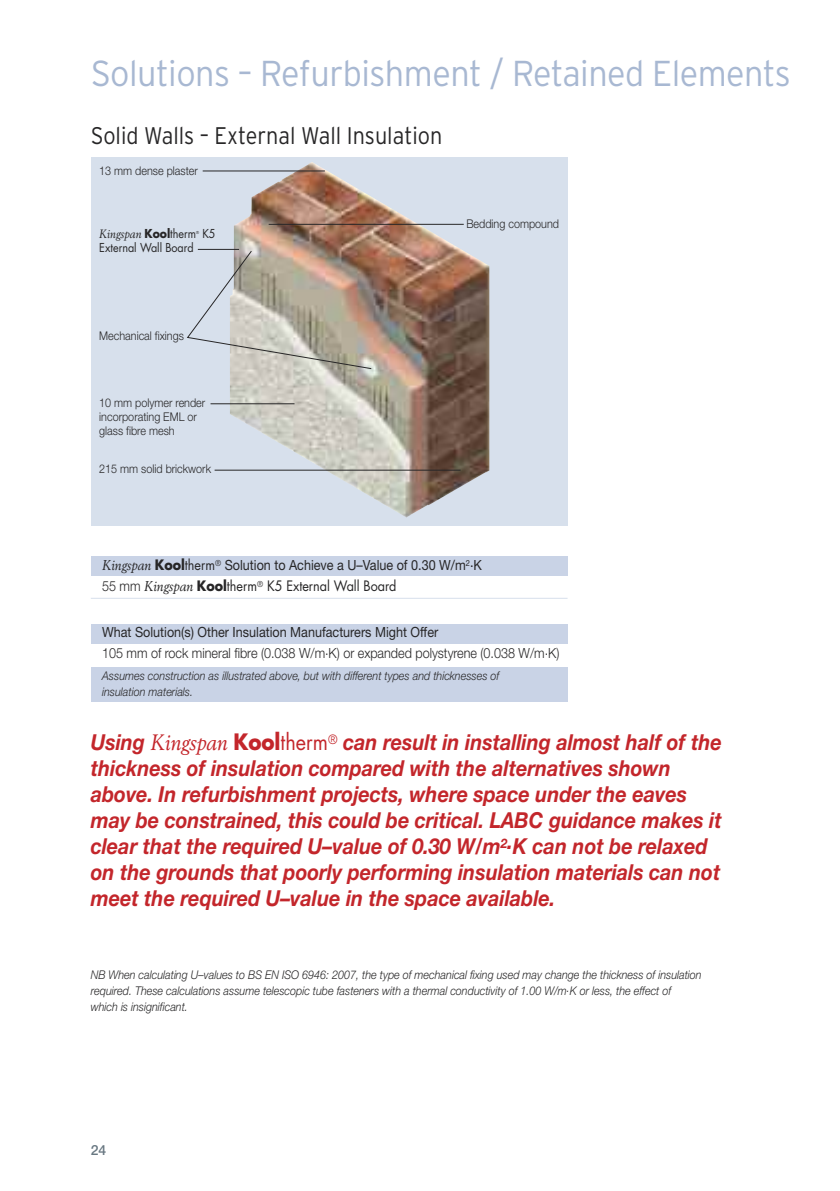
<style>
.page{position:relative;width:840px;height:1191px;background:#fff}
.page>*{position:absolute;margin:0;border:0;box-sizing:border-box;transform-origin:0 0}
.t1{font:300 36px "Interstate";letter-spacing:-.015em;color:#a8b8d2;scale:.95 1}
.t2{font:300 24px "Interstate";color:#272627;scale:.9 1}
.t3{font:italic 700 22px/26px "Helvetica Neue";color:#c3262b;scale:.9 1}
.t4{font:14px "Helvetica Neue";color:#272627;scale:.9 1}
.t5{font:300 14px "Helvetica Neue";color:#272627;scale:.9 1}
.t6{font:14px "Futura";color:#272627;scale:.9 1}
.t7{font:500 14px "Helvetica Neue";color:#697882}
.t8{font:italic 300 12px/16px "Helvetica Neue";color:#272627;scale:.9 1}
.t9{font:300 12px/14px "Helvetica Neue";color:#272627;scale:.9 1}
.t10{font:12px "Futura";color:#272627;scale:.9 1}
.t11{font:italic 12px "Berling";color:#272627;scale:.9 1}
.t12{font:4px "Futura";color:#272627;scale:.9 1}
.s1{font-family:"Futura";font-weight:700;font-style:normal}
.s2{font-family:"Futura";font-style:normal}
.s3{font-family:"Berling";font-style:italic}
.s4{font-family:"Futura";font-weight:700}
.s5{font-family:"Futura"}
.s6{font-family:"Helvetica Neue";font-weight:300}
.s7{font-weight:700}
.s8{font-family:"Berling";font-weight:400}
.s9{font-family:"Futura";font-weight:400;font-style:normal}
</style>
<div class="page">
<div style="left:91px;top:668px;width:476px;height:34px;background:#c9d3e6"></div>
<div style="left:91px;top:158px;width:476px;height:368px;background:#d7e0ec"></div>
<img style="left:230px;top:162px;width:259px;height:355px">
<hr style="left:202px;top:171px;width:123px;height:1px;background:#272627">
<hr style="left:268px;top:224px;width:195px;height:1px;background:#272627">
<hr style="left:198px;top:249px;width:41px;height:1px;background:#272627">
<hr style="left:210px;top:403px;width:84px;height:1px;background:#272627">
<hr style="left:214px;top:470px;width:246px;height:1px;background:#272627">
<svg style="left:187px;top:250px;width:185px;height:119px"></svg>
<div style="left:91px;top:624px;width:476px;height:19px;background:#c9d3e6"></div>
<div style="left:91px;top:556px;width:476px;height:19px;background:#c9d3e6"></div>
<hr style="left:91px;top:598px;width:476px;height:1px;background:#d7e0ec">
<h1 class="t1" style="left:91px;top:52px;width:738px">Solutions – Refurbishment / Retained Elements</h1>
<p class="t2" style="left:91px;top:122px;width:392px">Solid Walls – External Wall Insulation</p>
<p class="t9" style="left:99px;top:165px;width:111px">13 mm dense plaster</p>
<p class="t11" style="left:99px;top:229px;width:109px">Kingspan <span class="s1">Kool</span><span class="s2">therm</span></p>
<p class="t12" style="left:196px;top:230px;width:5px">®</p>
<p class="t10" style="left:202px;top:229px;width:16px">K5</p>
<p class="t10" style="left:99px;top:242px;width:106px">External Wall Board</p>
<p class="t9" style="left:99px;top:330px;width:95px">Mechanical fixings</p>
<p class="t9" style="left:99px;top:396px;width:119px">10 mm polymer render incorporating EML or glass fibre mesh</p>
<p class="t9" style="left:99px;top:463px;width:126px">215 mm solid brickwork</p>
<p class="t9" style="left:466px;top:218px;width:104px">Bedding compound</p>
<p class="t4" style="left:102px;top:560px;width:423px"><span class="s3">Kingspan</span> <span class="s4">Kool</span><span class="s5">therm</span><sup>®</sup> Solution to Achieve a U–Value of 0.30 W/m<sup>2</sup>.K</p>
<p class="t6" style="left:102px;top:579px;width:328px"><span class="s6">55 mm</span> <span class="s3">Kingspan</span> <span class="s7">Kool</span>therm<sup>®</sup> K5 External Wall Board</p>
<p class="t4" style="left:102px;top:627px;width:375px">What Solution(s) Other Insulation Manufacturers Might Offer</p>
<p class="t5" style="left:102px;top:648px;width:509px">105 mm of rock mineral fibre (0.038 W/m.K) or expanded polystyrene (0.038 W/m.K)</p>
<p class="t8" style="left:102px;top:669px;width:442px">Assumes construction as illustrated above, but with different types and thicknesses of insulation materials.</p>
<p class="t3" style="left:91px;top:731px;width:702px">Using <span class="s8">Kingspan</span> <span class="s2">Kool</span><span class="s9">therm</span><sup>®</sup> can result in installing almost half of the thickness of insulation compared with the alternatives shown above. In refurbishment projects, where space under the eaves may be constrained, this could be critical. LABC guidance makes it clear that the required U–value of 0.30 W/m<sup>2</sup>.K can not be relaxed on the grounds that poorly performing insulation materials can not meet the required U–value in the space available.</p>
<p class="t8" style="left:91px;top:968px;width:680px">NB When calculating U–values to BS EN ISO 6946: 2007, the type of mechanical fixing used may change the thickness of insulation required. These calculations assume telescopic tube fasteners with a thermal conductivity of 1.00 W/m.K or less, the effect of<br>which is insignificant.</p>
<p class="t7" style="left:91px;top:1142px;width:17px">24</p>
</div>
